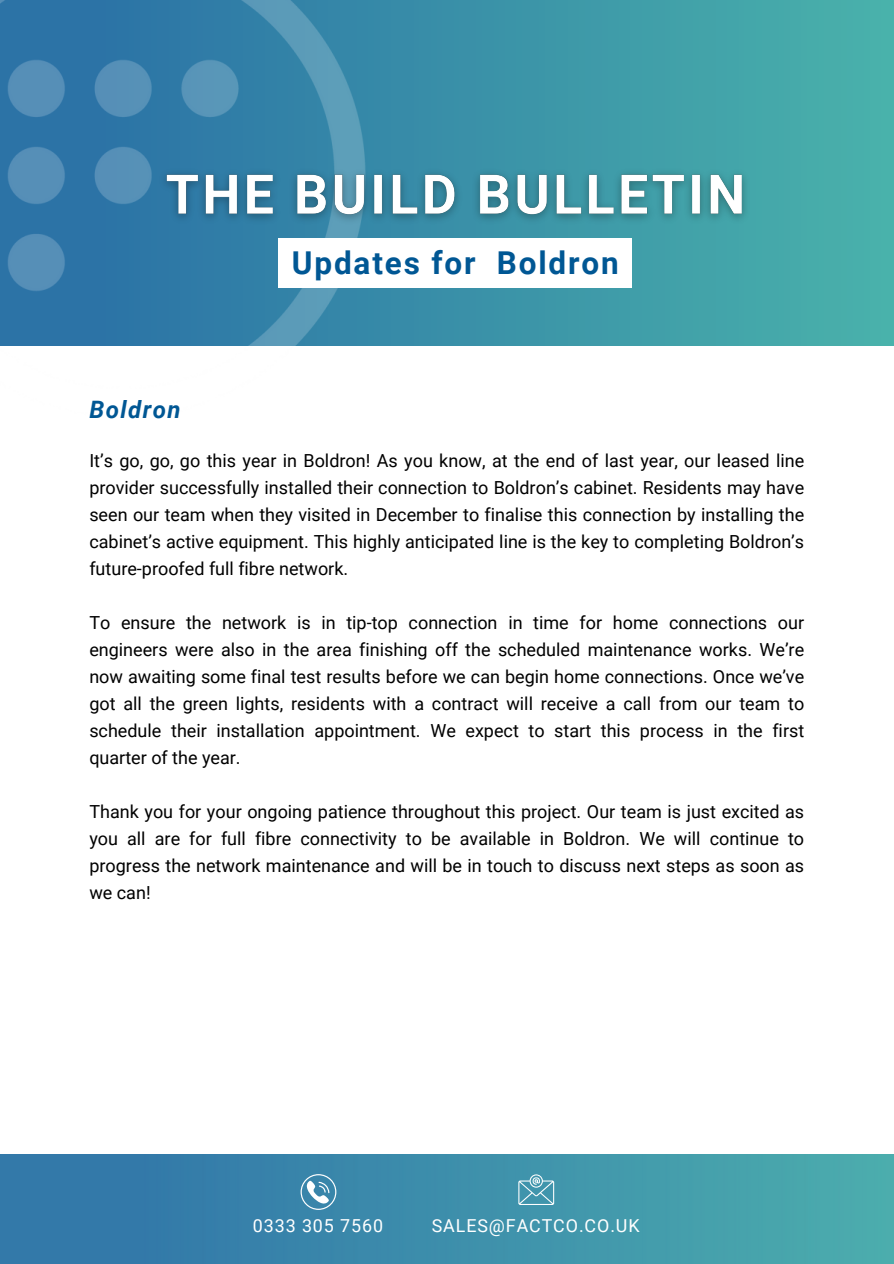
<style>
.page{position:relative;width:894px;height:1264px;background:#fff}
.page>*{position:absolute;margin:0;border:0;box-sizing:border-box;transform-origin:0 0}
.t1{font:700 31.5px "Roboto";letter-spacing:.06em;color:#005794}
.t2{font:italic 700 24px "Roboto";letter-spacing:.06em;color:#005794}
.t3{font:18px/27px "Roboto";color:#000;text-align:justify}
.t4{font:17.85px "Roboto";letter-spacing:.05em;color:#fff}
</style>
<div class="page">
<svg style="left:381px;top:0;width:512px;height:345px;background:#409fa9"></svg>
<img style="left:0;top:0;width:381px;height:346px">
<img style="left:152px;top:162px;width:605px;height:68px">
<div style="left:278px;top:238px;width:354px;height:50px;background:#fff"></div>
<img style="left:0;top:1154px;width:893px;height:109px">
<svg style="left:518px;top:1174px;width:36px;height:30px"></svg>
<svg style="left:300px;top:1174px;width:36px;height:35px"></svg>
<p class="t1" style="left:292px;top:244px;width:328px">Updates for Boldron</p>
<h2 class="t2" style="left:89px;top:396px;width:93px">Boldron</h2>
<h4 class="t3" style="left:89px;top:447px;width:716px">It’s go, go, go this year in Boldron! As you know, at the end of last year, our leased line provider successfully installed their connection to Boldron’s cabinet. Residents may have seen our team when they visited in December to finalise this connection by installing the cabinet’s active equipment. This highly anticipated line is the key to completing Boldron’s future-proofed full fibre network.</h4>
<h5 class="t3" style="left:89px;top:609px;width:716px">To ensure the network is in tip-top connection in time for home connections our engineers were also in the area finishing off the scheduled maintenance works. We’re now awaiting some final test results before we can begin home connections. Once we’ve got all the green lights, residents with a contract will receive a call from our team to schedule their installation appointment. We expect to start this process in the first quarter of the year.</h5>
<h5 class="t3" style="left:89px;top:798px;width:716px">Thank you for your ongoing patience throughout this project. Our team is just excited as you all are for full fibre connectivity to be available in Boldron. We will continue to progress the network maintenance and will be in touch to discuss next steps as soon as we can!</h5>
<h5 class="t4" style="left:253px;top:1215px;width:132px">0333 305 7560</h5>
<p class="t4" style="left:431px;top:1215px;width:209px">SALES@FACTCO.CO.UK</p>
</div>
